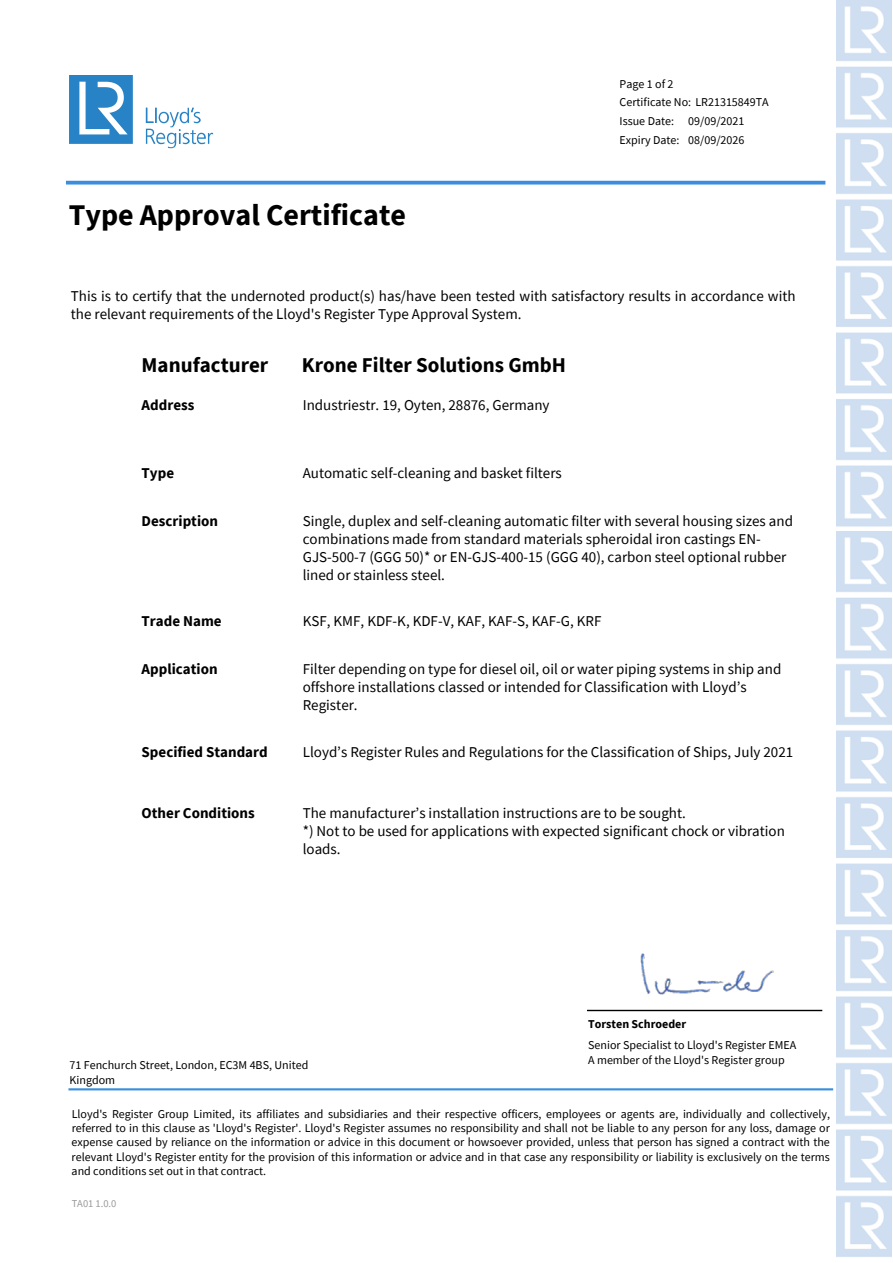
<style>
.page{position:relative;width:893px;height:1263px;background:#fff}
.page>*{position:absolute;margin:0;border:0;box-sizing:border-box;transform-origin:0 0}
.t1{font:700 30px "Source Sans Pro";color:#000}
.t2{font:700 21px "Source Sans Pro";color:#000}
.t3{font:15px/18px "Source Sans Pro";color:#000}
.t4{font:700 15px "Source Sans Pro";color:#000}
.t5{font:12px/14.4px "Source Sans Pro";color:#000}
.t6{font:700 12px "Source Sans Pro";color:#000}
.t7{font:10.5px "Source Sans Pro";color:#999}
</style>
<div class="page">
<img style="left:837px;top:0;width:55px;height:532px">
<img style="left:837px;top:532px;width:55px;height:725px">
<svg style="left:68px;top:181px;width:755px;height:4px;background:#519ae1"></svg>
<hr style="left:70px;top:1088px;width:762px;height:2px;background:#3b8ede">
<hr style="left:588px;top:1010px;width:234px;height:1px;background:#000">
<img style="left:613px;top:953px;width:175px;height:59px">
<svg style="left:69px;top:75px;width:64px;height:69px"></svg>
<svg style="left:146px;top:108px;width:67px;height:40px"></svg>
<h1 class="t1" style="left:69px;top:194px;width:339px">Type Approval Certificate</h1>
<p class="t5" style="left:620px;top:75px;width:151px;line-height:17.7px">Page 1 of 2<br>Certificate No: LR21315849TA</p>
<p class="t5" style="left:620px;top:111px;width:126px;line-height:19.2px">Issue Date:<br>Expiry Date: 08/09/2026</p>
<p class="t5" style="left:688px;top:114px;width:58px">09/09/2021</p>
<p class="t3" style="left:71px;top:287px;width:726px">This is to certify that the undernoted product(s) has/have been tested with satisfactory results in accordance with the relevant requirements of the Lloyd's Register Type Approval System.</p>
<h2 class="t2" style="left:142px;top:351px;width:128px">Manufacturer</h2>
<h2 class="t2" style="left:302px;top:351px;width:266px">Krone Filter Solutions GmbH</h2>
<p class="t4" style="left:142px;top:394px;width:54px">Address</p>
<p class="t3" style="left:303px;top:395px;width:248px">Industriestr. 19, Oyten, 28876, Germany</p>
<p class="t4" style="left:142px;top:463px;width:34px">Type</p>
<p class="t3" style="left:303px;top:464px;width:261px">Automatic self-cleaning and basket filters</p>
<p class="t4" style="left:142px;top:510px;width:78px">Description</p>
<p class="t3" style="left:303px;top:511px;width:492px">Single, duplex and self-cleaning automatic filter with several housing sizes and combinations made from standard materials spheroidal iron castings EN-GJS-500-7 (GGG 50)* or EN-GJS-400-15 (GGG 40), carbon steel optional rubber lined or stainless steel.</p>
<p class="t4" style="left:142px;top:611px;width:82px">Trade Name</p>
<p class="t3" style="left:303px;top:612px;width:300px">KSF, KMF, KDF-K, KDF-V, KAF, KAF-S, KAF-G, KRF</p>
<p class="t4" style="left:142px;top:659px;width:77px">Application</p>
<p class="t3" style="left:303px;top:660px;width:480px">Filter depending on type for diesel oil, oil or water piping systems in ship and offshore installations classed or intended for Classification with Lloyd’s<br>Register.</p>
<p class="t4" style="left:142px;top:742px;width:128px">Specified Standard</p>
<p class="t3" style="left:303px;top:743px;width:492px">Lloyd’s Register Rules and Regulations for the Classification of Ships, July 2021</p>
<p class="t4" style="left:142px;top:802px;width:115px">Other Conditions</p>
<p class="t3" style="left:303px;top:803px;width:484px">The manufacturer’s installation instructions are to be sought.<br>*) Not to be used for applications with expected significant chock or vibration loads.</p>
<p class="t5" style="left:70px;top:1058px;width:240px">71 Fenchurch Street, London, EC3M 4BS, United<br>Kingdom</p>
<p class="t6" style="left:588px;top:1016px;width:100px">Torsten Schroeder</p>
<p class="t5" style="left:588px;top:1038px;width:210px">Senior Specialist to Lloyd's Register EMEA<br>A member of the Lloyd's Register group</p>
<p class="t5" style="left:72px;top:1106px;width:760px;text-align:justify">Lloyd's Register Group Limited, its affiliates and subsidiaries and their respective officers, employees or agents are, individually and collectively, referred to in this clause as 'Lloyd's Register'. Lloyd's Register assumes no responsibility and shall not be liable to any person for any loss, damage or expense caused by reliance on the information or advice in this document or howsoever provided, unless that person has signed a contract with the relevant Lloyd's Register entity for the provision of this information or advice and in that case any responsibility or liability is exclusively on the terms and conditions set out in that contract.</p>
<p class="t7" style="left:72px;top:1197px;width:46px">TA01 1.0.0</p>
</div>
